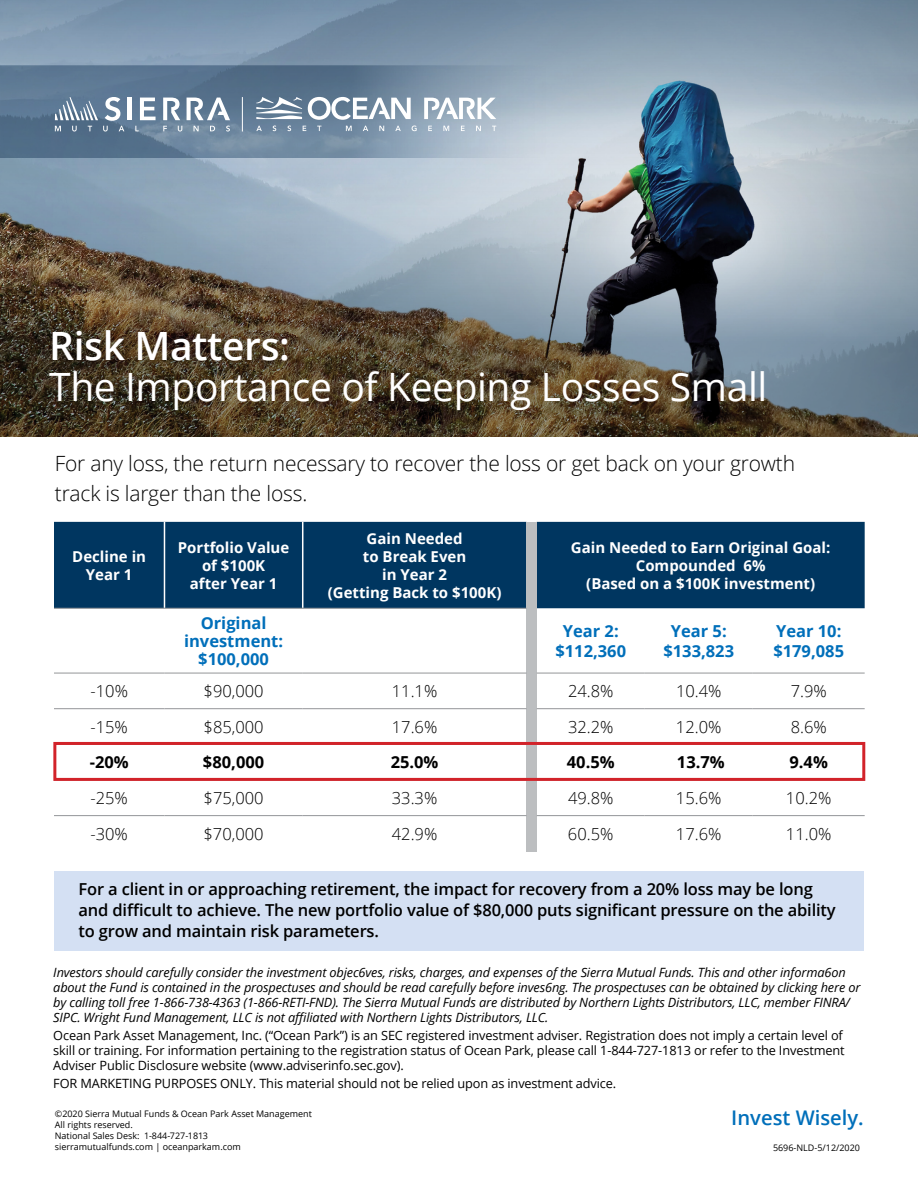
<style>
.page{position:relative;width:918px;height:1188px;background:#fff}
.page>*{position:absolute;margin:0;border:0;box-sizing:border-box;transform-origin:0 0}
.t1{font:39px "Open Sans";letter-spacing:-.01em;color:#fff}
.t2{font:600 39px "Open Sans";letter-spacing:-.01em;color:#fff}
.t3{font:300 21px/30px "Open Sans";letter-spacing:-.01em;color:#000}
.t4{font:600 20.1px "Open Sans";color:#006fba}
.t5{font:600 16.5px/21px "Open Sans";letter-spacing:-.01em;color:#000}
.t6{font:300 16.5px "Open Sans";color:#000}
.t7{font:700 16.5px/19.8px "Open Sans";color:#006fba;text-align:center}
.t8{font:700 16.5px "Open Sans";color:#000}
.t9{font:700 15px/18px "Open Sans";color:#fff;text-align:center}
.t10{font:italic 12.75px/15px "Open Sans";letter-spacing:-.01em;color:#000}
.t11{font:12.75px/15px "Open Sans";letter-spacing:-.01em;color:#000}
.t12{font:9px/11.2px "Open Sans";color:#000}
</style>
<div class="page">
<svg style="left:0;top:0;width:918px;height:123px;background:#839aae"></svg>
<img style="left:0;top:123px;width:918px;height:313px">
<svg style="left:0;top:66px;width:569px;height:92px;background:#758ca3"></svg>
<div style="left:54px;top:522px;width:811px;height:86px;background:#003660"></div>
<div style="left:527px;top:522px;width:10px;height:329px;background:#bcbec0"></div>
<hr style="left:164px;top:522px;width:1px;height:86px;background:#fff">
<hr style="left:302px;top:522px;width:1px;height:86px;background:#fff">
<hr style="left:54px;top:608px;width:110px;height:1px;background:#939598">
<hr style="left:164px;top:608px;width:139px;height:1px;background:#939598">
<hr style="left:303px;top:608px;width:224px;height:1px;background:#939598">
<hr style="left:54px;top:708px;width:110px;height:1px;background:#939598">
<hr style="left:164px;top:708px;width:139px;height:1px;background:#939598">
<hr style="left:303px;top:708px;width:224px;height:1px;background:#939598">
<hr style="left:537px;top:708px;width:108px;height:1px;background:#939598">
<hr style="left:645px;top:708px;width:108px;height:1px;background:#939598">
<hr style="left:753px;top:708px;width:112px;height:1px;background:#939598">
<hr style="left:54px;top:815px;width:110px;height:1px;background:#939598">
<hr style="left:164px;top:815px;width:139px;height:1px;background:#939598">
<hr style="left:303px;top:815px;width:224px;height:1px;background:#939598">
<hr style="left:537px;top:815px;width:108px;height:1px;background:#939598">
<hr style="left:645px;top:815px;width:108px;height:1px;background:#939598">
<hr style="left:753px;top:815px;width:112px;height:1px;background:#939598">
<hr style="left:54px;top:673px;width:110px;height:1px;background:#939598">
<hr style="left:164px;top:673px;width:139px;height:1px;background:#939598">
<hr style="left:303px;top:673px;width:224px;height:1px;background:#939598">
<hr style="left:537px;top:673px;width:108px;height:1px;background:#939598">
<hr style="left:645px;top:673px;width:108px;height:1px;background:#939598">
<hr style="left:753px;top:673px;width:112px;height:1px;background:#939598">
<div style="left:53px;top:742px;width:812px;height:39px;border:3px solid #d2232a"></div>
<div style="left:54px;top:872px;width:810px;height:79px;background:#d4e0f3"></div>
<hr style="left:128px;top:98px;width:4px;height:22px;background:#fff">
<svg style="left:163px;top:98px;width:17px;height:22px"></svg>
<svg style="left:140px;top:98px;width:16px;height:22px"></svg>
<svg style="left:187px;top:98px;width:43px;height:22px"></svg>
<svg style="left:55px;top:97px;width:69px;height:35px;background:#798fa5"></svg>
<svg style="left:135px;top:126px;width:4px;height:5px"></svg>
<svg style="left:163px;top:126px;width:4px;height:5px"></svg>
<svg style="left:178px;top:126px;width:4px;height:6px"></svg>
<svg style="left:194px;top:126px;width:5px;height:5px"></svg>
<svg style="left:210px;top:126px;width:5px;height:5px"></svg>
<svg style="left:226px;top:126px;width:4px;height:6px"></svg>
<svg style="left:346px;top:126px;width:6px;height:5px"></svg>
<svg style="left:363px;top:126px;width:5px;height:5px"></svg>
<svg style="left:379px;top:126px;width:5px;height:5px"></svg>
<svg style="left:395px;top:126px;width:6px;height:5px"></svg>
<svg style="left:412px;top:126px;width:5px;height:5px"></svg>
<svg style="left:428px;top:126px;width:4px;height:5px"></svg>
<svg style="left:443px;top:126px;width:6px;height:5px"></svg>
<svg style="left:461px;top:126px;width:4px;height:5px"></svg>
<svg style="left:476px;top:126px;width:5px;height:5px"></svg>
<svg style="left:492px;top:126px;width:4px;height:5px"></svg>
<svg style="left:256px;top:126px;width:6px;height:5px"></svg>
<svg style="left:273px;top:126px;width:3px;height:5px"></svg>
<svg style="left:287px;top:126px;width:4px;height:5px"></svg>
<svg style="left:303px;top:126px;width:3px;height:5px"></svg>
<svg style="left:317px;top:126px;width:4px;height:5px"></svg>
<svg style="left:424px;top:98px;width:72px;height:21px"></svg>
<svg style="left:308px;top:97px;width:103px;height:23px"></svg>
<svg style="left:256px;top:97px;width:46px;height:22px"></svg>
<hr style="left:242px;top:97px;width:1px;height:35px;background:#fff">
<h1 class="t2" style="left:49px;top:319px;width:242px">Risk Matters:</h1>
<h1 class="t1" style="left:49px;top:360px;width:720px">The Importance of Keeping Losses Small</h1>
<h2 class="t3" style="left:55px;top:448px;width:742px">For any loss, the return necessary to recover the loss or get back on your growth track is larger than the loss.</h2>
<p class="t9" style="left:72px;top:547px;width:75px">Decline in<br>Year 1</p>
<p class="t9" style="left:178px;top:538px;width:113px">Portfolio Value of $100K<br>after Year 1</p>
<p class="t9" style="left:328px;top:529px;width:175px">Gain Needed<br>to Break Even<br>in Year 2<br>(Getting Back to $100K)</p>
<p class="t9" style="left:571px;top:538px;width:261px">Gain Needed to Earn Original Goal:<br>Compounded 6%<br>(Based on a $100K investment)</p>
<p class="t7" style="left:184px;top:614px;width:101px;line-height:18px">Original investment: $100,000</p>
<p class="t7" style="left:555px;top:621px;width:72px">Year 2: $112,360</p>
<p class="t7" style="left:663px;top:621px;width:72px">Year 5: $133,823</p>
<p class="t7" style="left:773px;top:621px;width:72px;text-align:left">Year 10: $179,085</p>
<p class="t6" style="left:91px;top:680px;width:39px">-10%</p>
<p class="t6" style="left:204px;top:680px;width:62px">$90,000</p>
<p class="t6" style="left:392px;top:680px;width:47px">11.1%</p>
<p class="t6" style="left:568px;top:680px;width:47px">24.8%</p>
<p class="t6" style="left:676px;top:680px;width:47px">10.4%</p>
<p class="t6" style="left:791px;top:680px;width:38px">7.9%</p>
<p class="t6" style="left:91px;top:716px;width:39px">-15%</p>
<p class="t6" style="left:204px;top:716px;width:62px">$85,000</p>
<p class="t6" style="left:392px;top:716px;width:47px">17.6%</p>
<p class="t6" style="left:568px;top:716px;width:47px">32.2%</p>
<p class="t6" style="left:676px;top:716px;width:47px">12.0%</p>
<p class="t6" style="left:791px;top:716px;width:38px">8.6%</p>
<p class="t8" style="left:90px;top:751px;width:41px">-20%</p>
<p class="t8" style="left:203px;top:751px;width:63px">$80,000</p>
<p class="t8" style="left:391px;top:751px;width:49px">25.0%</p>
<p class="t8" style="left:567px;top:751px;width:49px">40.5%</p>
<p class="t8" style="left:677px;top:751px;width:49px">13.7%</p>
<p class="t8" style="left:790px;top:751px;width:40px">9.4%</p>
<p class="t6" style="left:91px;top:787px;width:39px">-25%</p>
<p class="t6" style="left:204px;top:787px;width:62px">$75,000</p>
<p class="t6" style="left:392px;top:787px;width:47px">33.3%</p>
<p class="t6" style="left:568px;top:787px;width:47px">49.8%</p>
<p class="t6" style="left:676px;top:787px;width:47px">15.6%</p>
<p class="t6" style="left:786px;top:787px;width:47px">10.2%</p>
<p class="t6" style="left:90px;top:823px;width:39px">-30%</p>
<p class="t6" style="left:204px;top:823px;width:62px">$70,000</p>
<p class="t6" style="left:392px;top:823px;width:47px">42.9%</p>
<p class="t6" style="left:568px;top:823px;width:47px">60.5%</p>
<p class="t6" style="left:676px;top:823px;width:47px">17.6%</p>
<p class="t6" style="left:786px;top:823px;width:47px">11.0%</p>
<p class="t5" style="left:79px;top:879px;width:759px">For a client in or approaching retirement, the impact for recovery from a 20% loss may be long and difficult to achieve. The new portfolio value of $80,000 puts significant pressure on the ability to grow and maintain risk parameters.</p>
<p class="t10" style="left:53px;top:964px;width:809px">Investors should carefully consider the investment objec6ves, risks, charges, and expenses of the Sierra Mutual Funds. This and other informa6on about the Fund is contained in the prospectuses and should be read carefully before inves6ng. The prospectuses can be obtained by clicking here or by calling toll free 1-866-738-4363 (1-866-RETI-FND). The Sierra Mutual Funds are distributed by Northern Lights Distributors, LLC, member FINRA/ SIPC. Wright Fund Management, LLC is not affiliated with Northern Lights Distributors, LLC.</p>
<p class="t11" style="left:53px;top:1028px;width:793px">Ocean Park Asset Management, Inc. (“Ocean Park”) is an SEC registered investment adviser. Registration does not imply a certain level of skill or training. For information pertaining to the registration status of Ocean Park, please call 1-844-727-1813 or refer to the Investment<br>Adviser Public Disclosure website (www.adviserinfo.sec.gov).</p>
<p class="t11" style="left:53px;top:1076px;width:565px">FOR MARKETING PURPOSES ONLY. This material should not be relied upon as investment advice.</p>
<p class="t12" style="left:55px;top:1107px;width:259px">©2020 Sierra Mutual Funds &amp; Ocean Park Asset Management All rights reserved.<br>National Sales Desk: 1-844-727-1813<br>sierramutualfunds.com | oceanparkam.com</p>
<h3 class="t4" style="left:731px;top:1104px;width:134px">Invest Wisely.</h3>
<p class="t12" style="left:773px;top:1142px;width:89px">5696-NLD-5/12/2020</p>
</div>
